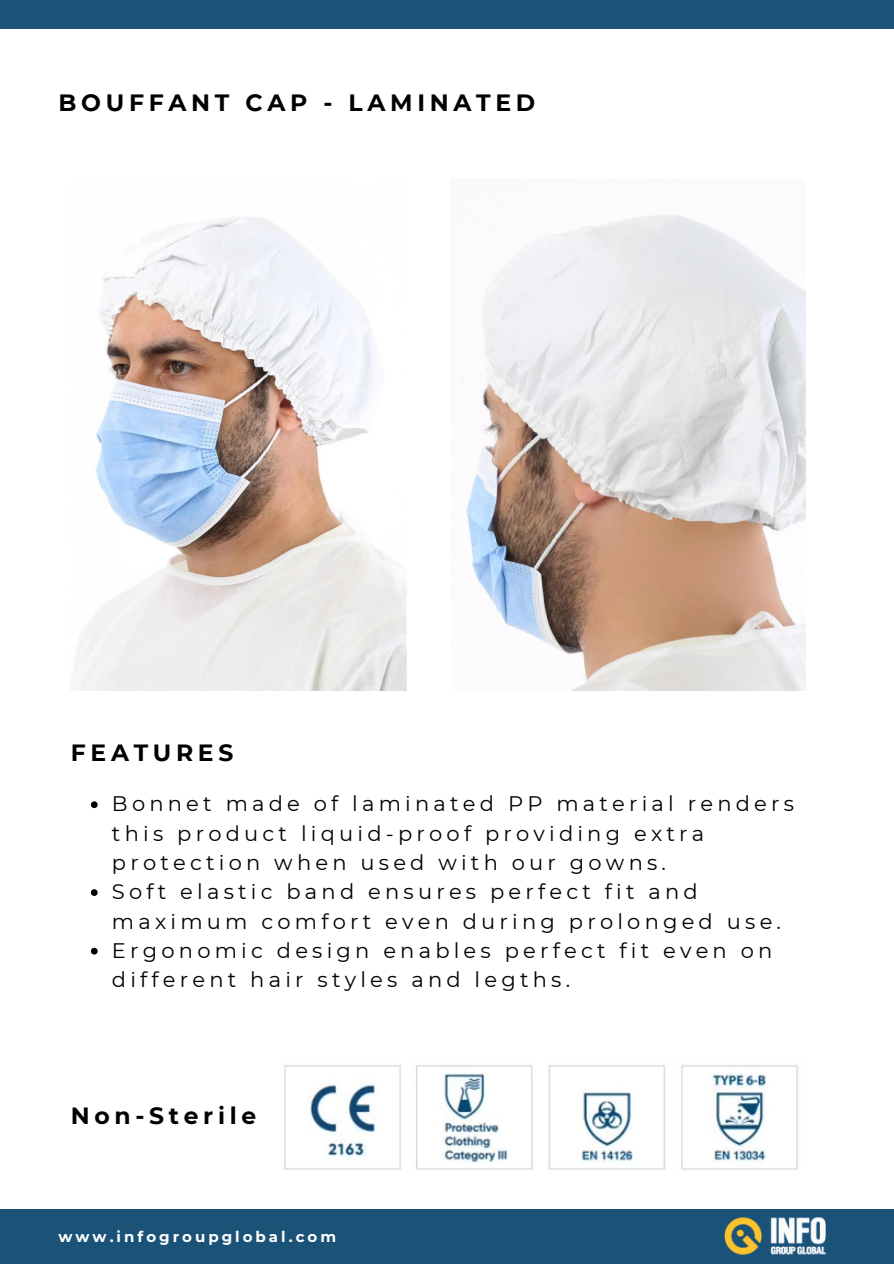
<style>
.page{position:relative;width:894px;height:1264px;background:#fff}
.page>*{position:absolute;margin:0;border:0;box-sizing:border-box;transform-origin:0 0}
.t1{font:700 23.55px "Montserrat";letter-spacing:.2em;color:#000}
.t2{font:700 23.4px "Montserrat";letter-spacing:.2em;color:#000}
.t3{font:21px/29.2px "Montserrat";letter-spacing:.2em;color:#000}
.t4{font:700 15px "Montserrat";letter-spacing:.2em;color:#fff}
</style>
<div class="page">
<div style="left:0;top:1208px;width:892px;height:55px;background:#1b5278"></div>
<img style="left:724px;top:1217px;width:102px;height:38px">
<div style="left:0;top:0;width:892px;height:29px;background:#1b5278"></div>
<img style="left:75px;top:216px;width:332px;height:475px">
<img style="left:462px;top:215px;width:342px;height:476px">
<img style="left:284px;top:1065px;width:515px;height:105px">
<svg style="left:91px;top:801px;width:7px;height:7px"></svg>
<svg style="left:91px;top:889px;width:7px;height:7px"></svg>
<svg style="left:91px;top:947px;width:7px;height:7px"></svg>
<p class="t1" style="left:58px;top:88px;width:478px">BOUFFANT CAP - LAMINATED</p>
<p class="t2" style="left:71px;top:738px;width:164px">FEATURES</p>
<p class="t3" style="left:112px;top:789px;width:683px">Bonnet made of lami nated PP materi al renders thi s product li qui d-proof provi di ng extra protecti on when used wi th our gowns.<br>Soft elasti c band ensures perfect fi t and<br>maxi mum comfort even duri ng prolonged use.<br>Ergonomi c desi gn enables perfect fi t even on di fferent hai r styles and legths.</p>
<p class="t2" style="left:71px;top:1101px;width:187px">Non-Steri le</p>
<p class="t4" style="left:58px;top:1227px;width:279px">www.i nfogroupglobal.com</p>
</div>
